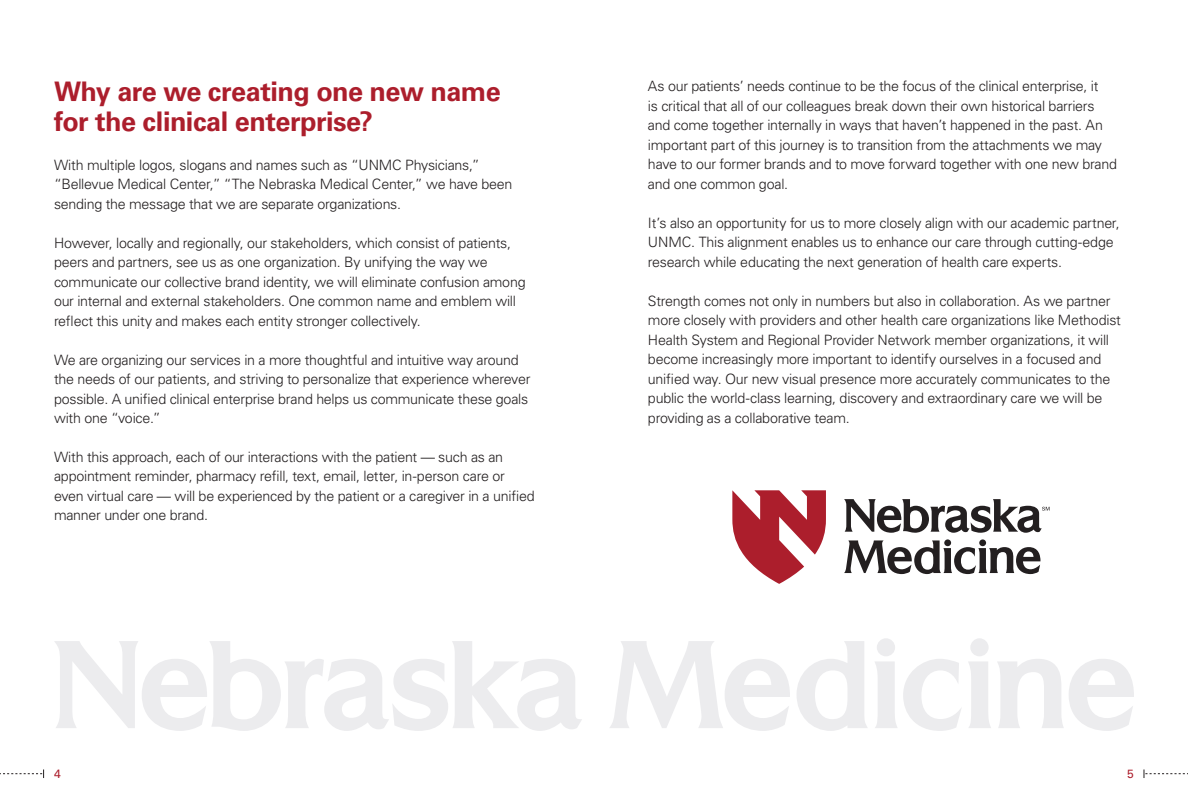
<style>
.page{position:relative;width:1188px;height:810px;background:#fff}
.page>*{position:absolute;margin:0;border:0;box-sizing:border-box;transform-origin:0 0}
.t1{font:700 27px/30px "Univers LT Std";letter-spacing:-.02em;color:#ac1e2c}
.t2{font:300 14.25px/19.5px "Univers LT Std";letter-spacing:-.02em;color:#231f20}
.t3{font:12px "Univers LT Std";color:#ac1e2c}
</style>
<div class="page">
<svg style="left:0;top:770px;width:44px;height:8px"></svg>
<svg style="left:1144px;top:770px;width:44px;height:8px"></svg>
<svg style="left:732px;top:490px;width:94px;height:94px"></svg>
<svg style="left:844px;top:540px;width:196px;height:34px"></svg>
<svg style="left:844px;top:499px;width:206px;height:34px"></svg>
<svg style="left:54px;top:641px;width:528px;height:90px"></svg>
<svg style="left:610px;top:641px;width:180px;height:90px"></svg>
<svg style="left:797px;top:641px;width:70px;height:90px"></svg>
<div style="left:877px;top:638px;width:18px;height:18px;background:#ececee;border-radius:50%"></div>
<svg style="left:875px;top:659px;width:86px;height:72px"></svg>
<div style="left:970px;top:638px;width:19px;height:18px;background:#ececee;border-radius:50%"></div>
<svg style="left:968px;top:661px;width:23px;height:67px"></svg>
<svg style="left:997px;top:659px;width:137px;height:72px"></svg>
<h1 class="t1" style="left:54px;top:76px;width:448px">Why are we creating one new name for the clinical enterprise?</h1>
<p class="t2" style="left:54px;top:155px;width:460px">With multiple logos, slogans and names such as “UNMC Physicians,” “Bellevue Medical Center,” “The Nebraska Medical Center,” we have been sending the message that we are separate organizations.</p>
<p class="t2" style="left:54px;top:233px;width:473px">However, locally and regionally, our stakeholders, which consist of patients, peers and partners, see us as one organization. By unifying the way we communicate our collective brand identity, we will eliminate confusion among our internal and external stakeholders. One common name and emblem will reflect this unity and makes each entity stronger collectively.</p>
<p class="t2" style="left:54px;top:350px;width:478px">We are organizing our services in a more thoughtful and intuitive way around the needs of our patients, and striving to personalize that experience wherever possible. A unified clinical enterprise brand helps us communicate these goals with one “voice.”</p>
<p class="t2" style="left:54px;top:447px;width:482px">With this approach, each of our interactions with the patient — such as an appointment reminder, pharmacy refill, text, email, letter, in-person care or even virtual care — will be experienced by the patient or a caregiver in a unified manner under one brand.</p>
<p class="t2" style="left:648px;top:76px;width:471px">As our patients’ needs continue to be the focus of the clinical enterprise, it<br>is critical that all of our colleagues break down their own historical barriers and come together internally in ways that haven’t happened in the past. An important part of this journey is to transition from the attachments we may have to our former brands and to move forward together with one new brand and one common goal.</p>
<p class="t2" style="left:648px;top:213px;width:473px">It’s also an opportunity for us to more closely align with our academic partner,<br>UNMC. This alignment enables us to enhance our care through cutting-edge research while educating the next generation of health care experts.</p>
<p class="t2" style="left:648px;top:291px;width:474px">Strength comes not only in numbers but also in collaboration. As we partner more closely with providers and other health care organizations like Methodist Health System and Regional Provider Network member organizations, it will become increasingly more important to identify ourselves in a focused and unified way. Our new visual presence more accurately communicates to the public the world-class learning, discovery and extraordinary care we will be providing as a collaborative team.</p>
<p class="t3" style="left:54px;top:767px;width:8px">4</p>
<p class="t3" style="left:1127px;top:767px;width:8px">5</p>
</div>
